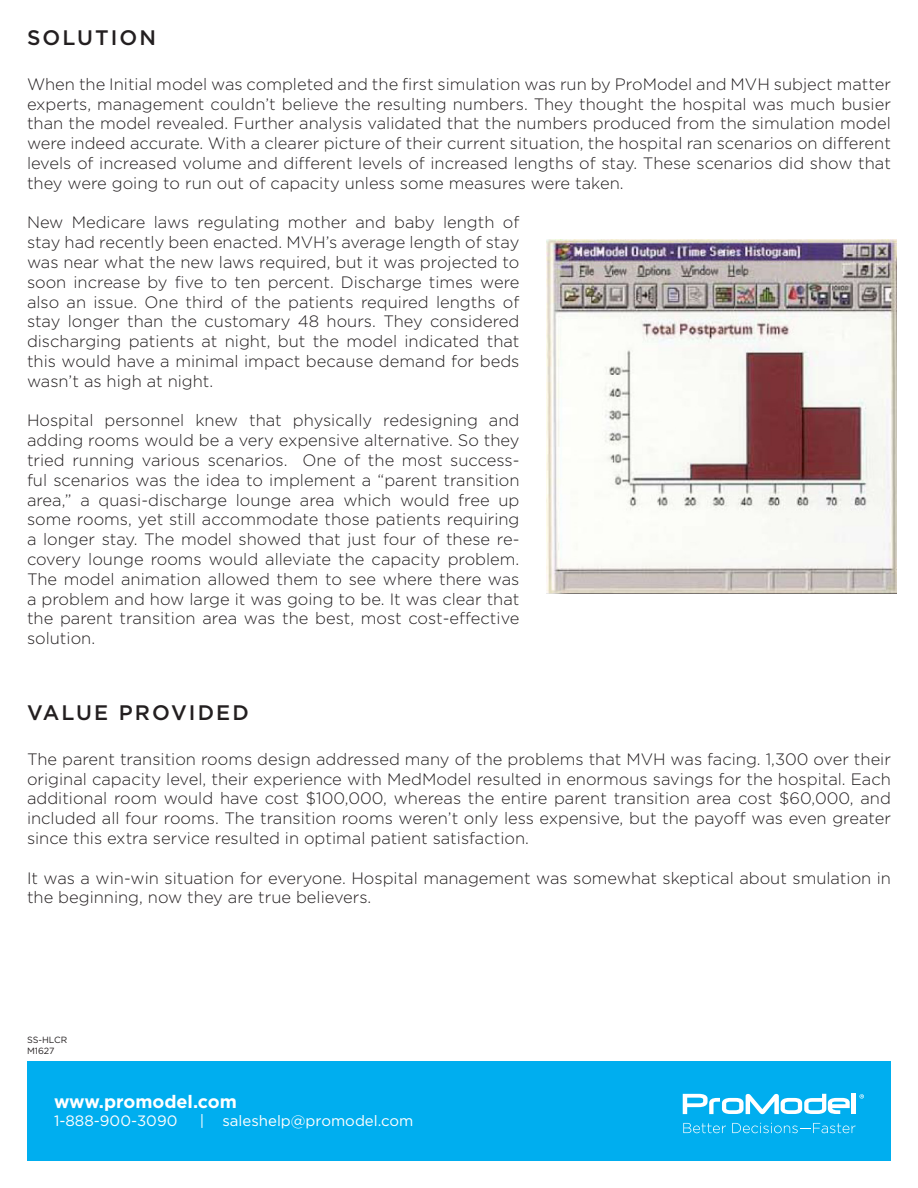
<style>
.page{position:relative;width:918px;height:1188px;background:#fff}
.page>*{position:absolute;margin:0;border:0;box-sizing:border-box;transform-origin:0 0}
.t1{font:500 21px "Gotham";letter-spacing:.1em;color:#231f20}
.t2{font:700 18px "Gotham";color:#fff}
.t3{font:300 16.5px/19.8px "Gotham";color:#231f20;text-align:justify}
.t4{font:15px "Gotham";color:#fff}
.t5{font:9px "Gotham";color:#231f20}
</style>
<div class="page">
<div style="left:27px;top:1062px;width:864px;height:99px;background:#00aeef"></div>
<svg style="left:683px;top:1094px;width:167px;height:20px"></svg>
<div style="left:851px;top:1094px;width:5px;height:20px;background:#fff"></div>
<svg style="left:683px;top:1123px;width:43px;height:10px"></svg>
<svg style="left:732px;top:1123px;width:124px;height:10px"></svg>
<svg style="left:859px;top:1094px;width:5px;height:5px"></svg>
<img style="left:546px;top:239px;width:351px;height:355px">
<p class="t1" style="left:27px;top:25px;width:131px">SOLUTION</p>
<p class="t3" style="left:27px;top:74px;width:866px">When the Initial model was completed and the first simulation was run by ProModel and MVH subject matter experts, management couldn’t believe the resulting numbers. They thought the hospital was much busier than the model revealed. Further analysis validated that the numbers produced from the simulation model were indeed accurate. With a clearer picture of their current situation, the hospital ran scenarios on different levels of increased volume and different levels of increased lengths of stay. These scenarios did show that they were going to run out of capacity unless some measures were taken.</p>
<p class="t3" style="left:27px;top:212px;width:494px">New Medicare laws regulating mother and baby length of stay had recently been enacted. MVH’s average length of stay was near what the new laws required, but it was projected to soon increase by five to ten percent. Discharge times were also an issue. One third of the patients required lengths of stay longer than the customary 48 hours. They considered discharging patients at night, but the model indicated that this would have a minimal impact because demand for beds wasn’t as high at night.</p>
<p class="t3" style="left:27px;top:410px;width:494px">Hospital personnel knew that physically redesigning and adding rooms would be a very expensive alternative. So they tried running various scenarios. One of the most success&shy;ful scenarios was the idea to implement a “parent transition area,” a quasi-discharge lounge area which would free up some rooms, yet still accommodate those patients requiring a longer stay. The model showed that just four of these re&shy;covery lounge rooms would alleviate the capacity problem.<br>The model animation allowed them to see where there was a problem and how large it was going to be. It was clear that the parent transition area was the best, most cost-effective solution.</p>
<p class="t1" style="left:27px;top:700px;width:223px">VALUE PROVIDED</p>
<p class="t3" style="left:27px;top:749px;width:866px">The parent transition rooms design addressed many of the problems that MVH was facing. 1,300 over their original capacity level, their experience with MedModel resulted in enormous savings for the hospital. Each additional room would have cost $100,000, whereas the entire parent transition area cost $60,000, and included all four rooms. The transition rooms weren’t only less expensive, but the payoff was even greater since this extra service resulted in optimal patient satisfaction.</p>
<p class="t3" style="left:27px;top:868px;width:866px">It was a win-win situation for everyone. Hospital management was somewhat skeptical about smulation in the beginning, now they are true believers.</p>
<p class="t5" style="left:27px;top:1035px;width:42px">SS-HLCR</p>
<p class="t5" style="left:27px;top:1046px;width:29px">M1627</p>
<p class="t2" style="left:54px;top:1091px;width:184px">www.promodel.com</p>
<p class="t4" style="left:54px;top:1113px;width:125px">1-888-900-3090</p>
<p class="t4" style="left:200px;top:1113px;width:215px">| saleshelp@promodel.com</p>
</div>
